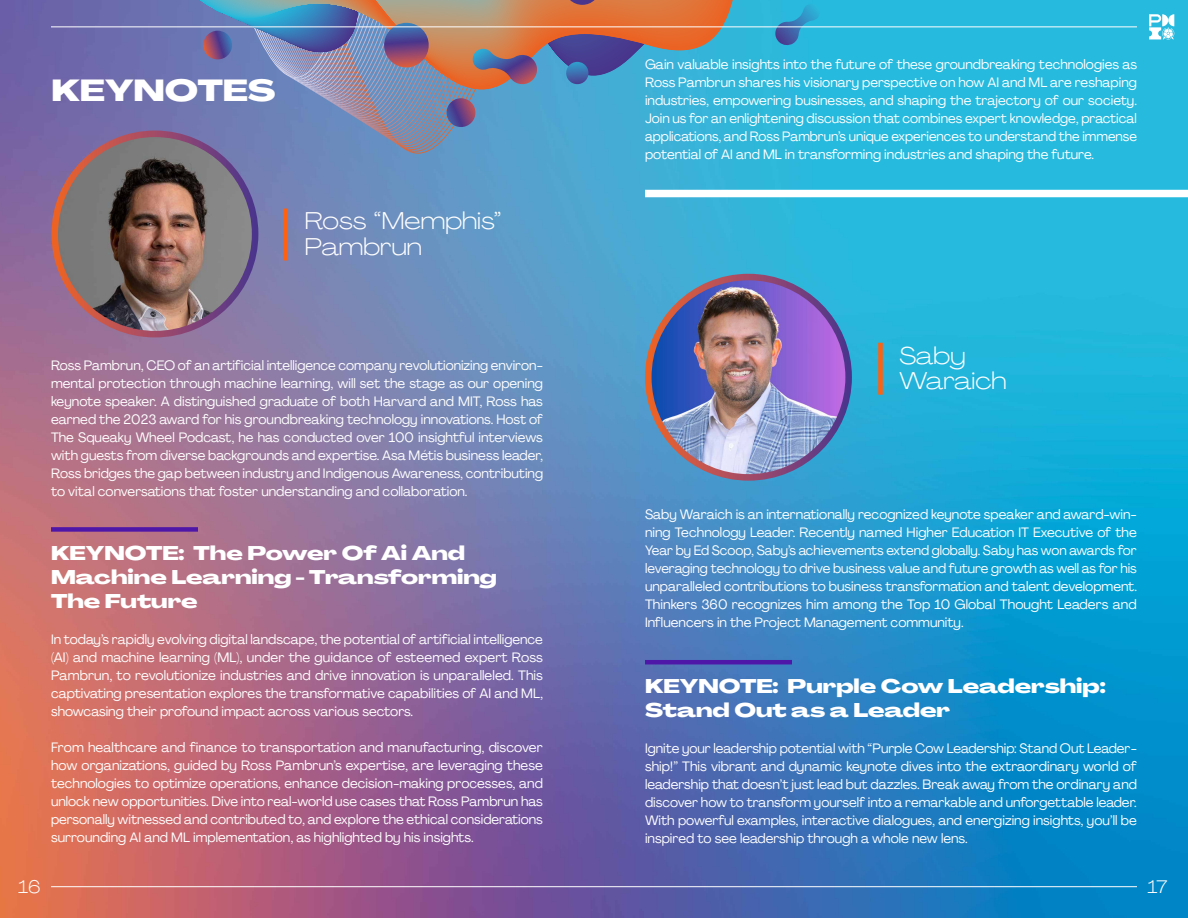
<style>
.page{position:relative;width:1188px;height:918px;background:#fff}
.page>*{position:absolute;margin:0;border:0;box-sizing:border-box;transform-origin:0 0}
.t1{font:800 30px "Agrandir Grand";color:#fff}
.Name{font:300 expanded 24px/25.5px "Agrandir";color:#fff}
.t2{font:800 19.5px/24px "Agrandir Grand";color:#fff}
.t3{font:300 expanded 18px "Agrandir";color:#fff}
.Body{font:13.5px/18px "Agrandir";color:#fff;text-align:justify}
</style>
<div class="page">
<img style="left:0;top:0;width:1188px;height:918px">
<svg style="left:128px;top:96px;width:547px;height:2px"></svg>
<svg style="left:127px;top:94px;width:549px;height:2px"></svg>
<svg style="left:126px;top:92px;width:551px;height:2px"></svg>
<svg style="left:125px;top:90px;width:553px;height:2px"></svg>
<svg style="left:246px;top:86px;width:518px;height:3px;background:#649cbf"></svg>
<svg style="left:445px;top:98px;width:32px;height:31px"></svg>
<svg style="left:123px;top:0;width:768px;height:86px;background:#748aa1"></svg>
<img style="left:55px;top:134px;width:200px;height:200px;border-radius:100px">
<div style="left:51px;top:131px;width:207px;height:206px;border:7px solid #fff;border-radius:50%"></div>
<img style="left:648px;top:277px;width:201px;height:200px;border-radius:100px">
<div style="left:645px;top:274px;width:207px;height:207px;border:7px solid #fff;border-radius:50%"></div>
<hr style="left:284px;top:209px;width:4px;height:51px;background:#ff610f">
<div style="left:878px;top:343px;width:5px;height:52px;background:#ff610f"></div>
<div style="left:51px;top:527px;width:147px;height:5px;background:#4f17a8"></div>
<hr style="left:645px;top:660px;width:147px;height:4px;background:#4f17a8">
<div style="left:645px;top:190px;width:543px;height:7px;background:#fff"></div>
<svg style="left:1149px;top:14px;width:25px;height:25px"></svg>
<hr style="left:51px;top:26px;width:1086px;height:1px;background:#fff">
<hr style="left:51px;top:886px;width:1086px;height:1px;background:#fff">
<p class="t1" style="left:51px;top:71px;width:226px">KEYNOTES</p>
<p class="Name" style="left:305px;top:208px;width:198px">Ross “Memphis”<br>Pambrun</p>
<p class="Body" style="left:51px;top:356px;width:494px">Ross Pambrun, CEO of an artificial intelligence company revolutionizing environ&shy;mental protection through machine learning, will set the stage as our opening keynote speaker. A distinguished graduate of both Harvard and MIT, Ross has earned the 2023 award for his groundbreaking technology innovations. Host of The Squeaky Wheel Podcast, he has conducted over 100 insightful interviews with guests from diverse backgrounds and expertise. Asa Métis business leader, Ross bridges the gap between industry and Indigenous Awareness, contributing to vital conversations that foster understanding and collaboration.</p>
<p class="t2" style="left:51px;top:541px;width:447px">KEYNOTE: The Power Of Ai And<br>Machine Learning - Transforming<br>The Future</p>
<p class="Body" style="left:51px;top:630px;width:494px">In today’s rapidly evolving digital landscape, the potential of artificial intelligence (AI) and machine learning (ML), under the guidance of esteemed expert Ross Pambrun, to revolutionize industries and drive innovation is unparalleled. This captivating presentation explores the transformative capabilities of AI and ML, showcasing their profound impact across various sectors.</p>
<p class="Body" style="left:51px;top:738px;width:493px">From healthcare and finance to transportation and manufacturing, discover how organizations, guided by Ross Pambrun’s expertise, are leveraging these technologies to optimize operations, enhance decision-making processes, and unlock new opportunities. Dive into real-world use cases that Ross Pambrun has personally witnessed and contributed to, and explore the ethical considerations surrounding AI and ML implementation, as highlighted by his insights.</p>
<p class="Body" style="left:645px;top:55px;width:494px">Gain valuable insights into the future of these groundbreaking technologies as Ross Pambrun shares his visionary perspective on how AI and ML are reshaping industries, empowering businesses, and shaping the trajectory of our society.<br>Join us for an enlightening discussion that combines expert knowledge, practical applications, and Ross Pambrun’s unique experiences to understand the immense potential of AI and ML in transforming industries and shaping the future.</p>
<p class="Name" style="left:900px;top:342px;width:109px">Saby<br>Waraich</p>
<p class="Body" style="left:645px;top:505px;width:493px">Saby Waraich is an internationally recognized keynote speaker and award-win&shy;ning Technology Leader. Recently named Higher Education IT Executive of the Year by Ed Scoop, Saby’s achievements extend globally. Saby has won awards for leveraging technology to drive business value and future growth as well as for his unparalleled contributions to business transformation and talent development.<br>Thinkers 360 recognizes him among the Top 10 Global Thought Leaders and Influencers in the Project Management community.</p>
<p class="t2" style="left:645px;top:674px;width:462px">KEYNOTE: Purple Cow Leadership:<br>Stand Out as a Leader</p>
<p class="Body" style="left:645px;top:739px;width:494px">Ignite your leadership potential with “Purple Cow Leadership: Stand Out Leader&shy;ship!” This vibrant and dynamic keynote dives into the extraordinary world of leadership that doesn’t just lead but dazzles. Break away from the ordinary and discover how to transform yourself into a remarkable and unforgettable leader.<br>With powerful examples, interactive dialogues, and energizing insights, you’ll be inspired to see leadership through a whole new lens.</p>
<h3 class="t3" style="left:18px;top:876px;width:24px">16</h3>
<h3 class="t3" style="left:1148px;top:876px;width:21px">17</h3>
</div>
